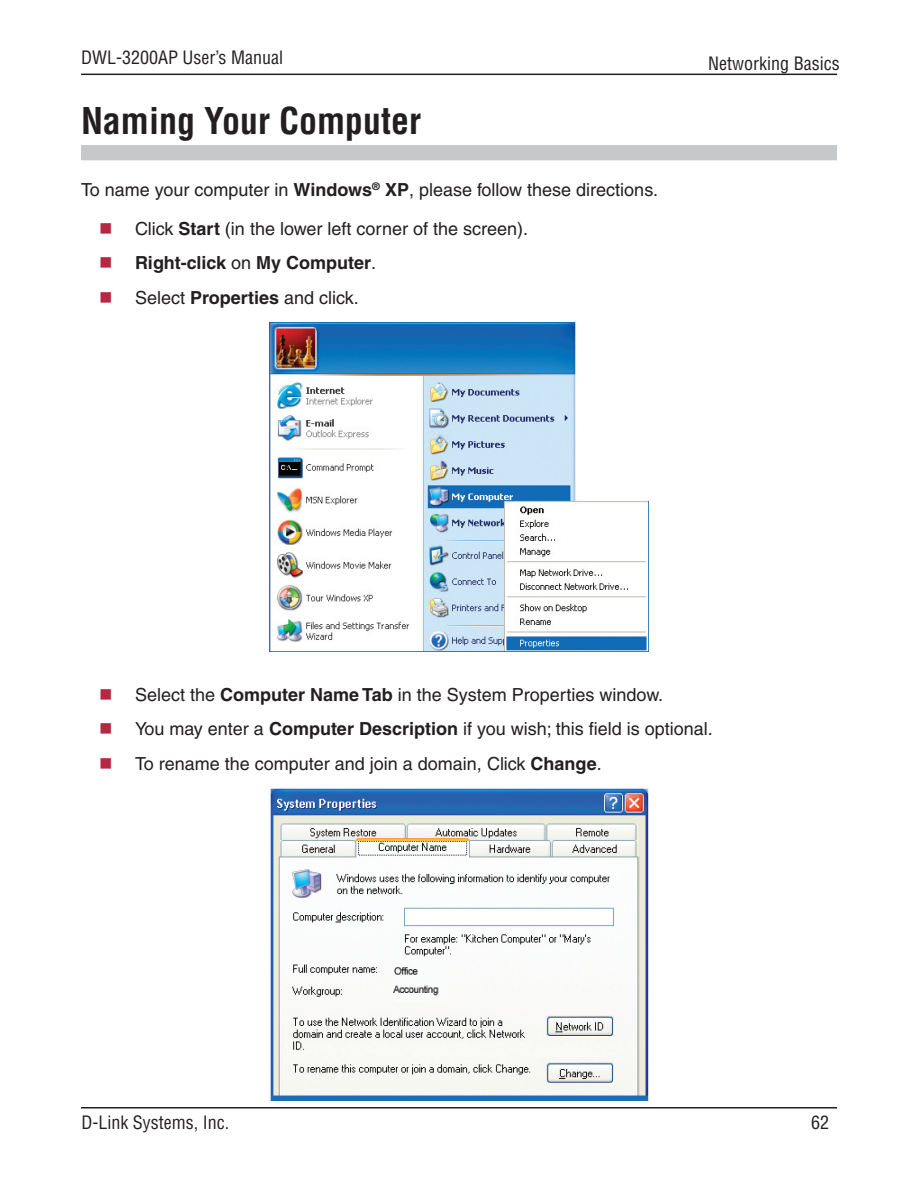
<style>
.page{position:relative;width:918px;height:1188px;background:#fff}
.page>*{position:absolute;margin:0;border:0;box-sizing:border-box;transform-origin:0 0}
.Subhead_1{font:700 condensed 36px "Helvetica";color:#231f20}
.bullet_text{font:18px "Helvetica";color:#231f20}
.Body_text{font:18px "Helvetica";color:#231f20}
.header_footer{font:condensed 18px "Helvetica";color:#231f20}
.bullet_text-2{font:700 18px "Helvetica";color:#231f20}
.s1{font-weight:700}
.s2{color:#b52842}
.s3{font-weight:400}
</style>
<div class="page">
<hr style="left:81px;top:74px;width:756px;height:1px;background:#231f20">
<hr style="left:81px;top:1107px;width:756px;height:1px;background:#231f20">
<div style="left:82px;top:146px;width:754px;height:14px;background:#c7c8ca"></div>
<div style="left:81px;top:145px;width:756px;height:15px;border:2px solid #c7c8ca"></div>
<img style="left:270px;top:323px;width:378px;height:328px">
<img style="left:270px;top:788px;width:379px;height:312px">
<p class="header_footer" style="left:81px;top:47px;width:203px">DWL-3200AP User’s Manual</p>
<p class="Subhead_1" style="left:81px;top:98px;width:342px">Naming Your Computer</p>
<p class="Body_text" style="left:81px;top:179px;width:579px">To name your computer in <span class="s1">Windows</span><sup>®</sup> <span class="s1">XP</span>, please follow these directions.</p>
<p class="bullet_text" style="left:99px;top:218px;width:431px"><span class="s2">■</span> Click <span class="s1">Start</span> (in the lower left corner of the screen).</p>
<p class="bullet_text-2" style="left:99px;top:252px;width:279px"><span class="s2">■</span> Right-click <span class="s3">on</span> My Computer<span class="s3">.</span></p>
<p class="bullet_text" style="left:99px;top:287px;width:261px"><span class="s2">■</span> Select <span class="s1">Properties</span> and click.</p>
<p class="header_footer" style="left:708px;top:52px;width:133px">Networking Basics</p>
<p class="bullet_text" style="left:99px;top:684px;width:566px"><span class="s2">■</span> Select the <span class="s1">Computer Name Tab</span> in the System Properties window.</p>
<p class="bullet_text" style="left:99px;top:719px;width:615px"><span class="s2">■</span> You may enter a <span class="s1">Computer Description</span> if you wish; this field is optional.</p>
<p class="bullet_text" style="left:99px;top:753px;width:504px"><span class="s2">■</span> To rename the computer and join a domain, Click <span class="s1">Change</span>.</p>
<p class="header_footer" style="left:81px;top:1111px;width:149px">D-Link Systems, Inc.</p>
<p class="header_footer" style="left:811px;top:1112px;width:18px">62</p>
</div>
